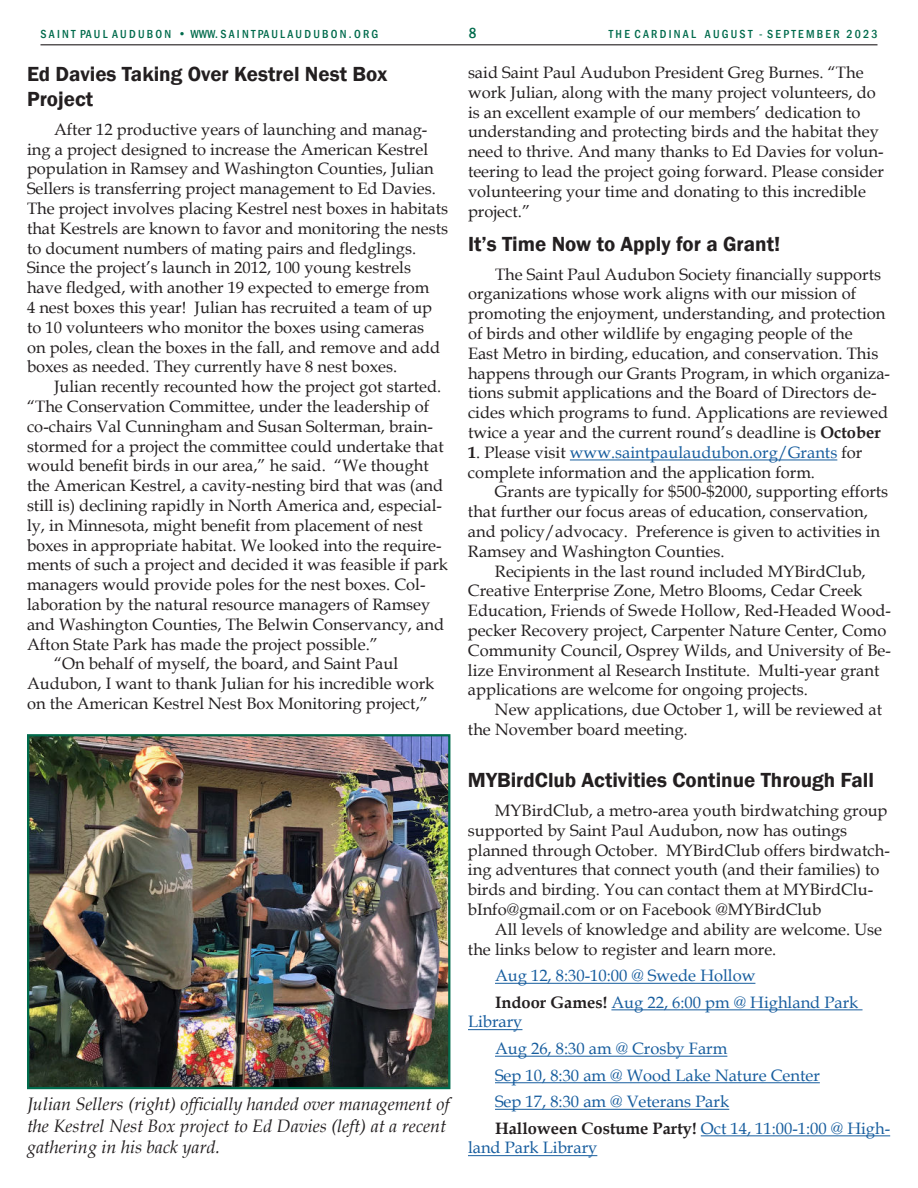
<style>
.page{position:relative;width:918px;height:1188px;background:#fff}
.page>*{position:absolute;margin:0;border:0;box-sizing:border-box;transform-origin:0 0}
.t1{font:600 21px/25.2px "Franklin Gothic";color:#231f20}
.t2{font:italic 18px/21.6px "Book Antiqua";color:#231f20}
.t3{font:16.5px/19.8px "Book Antiqua";color:#231f20}
.t4{font:16.5px/26.5px "Book Antiqua";color:#175d9e}
.t5{font:500 condensed 15px "Franklin Gothic";color:#006b4c}
.t6{font:500 condensed 12px "Franklin Gothic";letter-spacing:-.015em;color:#006b4c}
.s1{font-weight:700}
.s2{color:#175d9e}
.s3{font-weight:700;color:#231f20}
</style>
<div class="page">
<hr style="left:41px;top:44px;width:837px;height:1px;background:#231f20">
<img style="left:30px;top:737px;width:417px;height:349px">
<div style="left:27px;top:734px;width:423px;height:355px;border:2px solid #006b4c"></div>
<hr style="left:570px;top:459px;width:267px;height:1px;background:#175d9e">
<hr style="left:495px;top:983px;width:260px;height:1px;background:#175d9e">
<hr style="left:611px;top:1009px;width:252px;height:1px;background:#175d9e">
<hr style="left:468px;top:1029px;width:54px;height:1px;background:#175d9e">
<hr style="left:495px;top:1056px;width:232px;height:1px;background:#175d9e">
<hr style="left:495px;top:1082px;width:325px;height:1px;background:#175d9e">
<hr style="left:495px;top:1109px;width:234px;height:1px;background:#175d9e">
<hr style="left:701px;top:1135px;width:189px;height:1px;background:#175d9e">
<hr style="left:468px;top:1155px;width:129px;height:1px;background:#175d9e">
<p class="t6" style="left:40px;top:29px;width:339px">S A I N T PA U L A U D U B O N • WWW. S A I N T PA U L A U D U B O N . O R G</p>
<p class="t5" style="left:469px;top:26px;width:9px">8</p>
<p class="t6" style="left:609px;top:29px;width:270px">T H E C A R D I N A L A U G U S T - S E P T E M B E R 2 0 2 3</p>
<p class="t1" style="left:27px;top:62px;width:362px">Ed Davies Taking Over Kestrel Nest Box<br>Project</p>
<p class="t3" style="left:27px;top:119px;width:423px;text-indent:27px">After 12 productive years of launching and manag&shy;ing a project designed to increase the American Kestrel population in Ramsey and Washington Counties, Julian Sellers is transferring project management to Ed Davies.<br>The project involves placing Kestrel nest boxes in habitats that Kestrels are known to favor and monitoring the nests to document numbers of mating pairs and fledglings.<br>Since the project’s launch in 2012, 100 young kestrels have fledged, with another 19 expected to emerge from<br>4 nest boxes this year! Julian has recruited a team of up to 10 volunteers who monitor the boxes using cameras<br>on poles, clean the boxes in the fall, and remove and add boxes as needed. They currently have 8 nest boxes.</p>
<p class="t3" style="left:54px;top:379px;width:389px">Julian recently recounted how the project got started.</p>
<p class="t3" style="left:27px;top:396px;width:404px">“The Conservation Committee, under the leadership of</p>
<p class="t3" style="left:27px;top:416px;width:407px">co-chairs Val Cunningham and Susan Solterman, brain-</p>
<p class="t3" style="left:27px;top:438px;width:418px">stormed for a project the committee could undertake that</p>
<p class="t3" style="left:27px;top:455px;width:403px">would benefit birds in our area,” he said. “We thought</p>
<p class="t3" style="left:27px;top:478px;width:418px">the American Kestrel, a cavity-nesting bird that was (and</p>
<p class="t3" style="left:27px;top:497px;width:416px">still is) declining rapidly in North America and, especial-</p>
<p class="t3" style="left:27px;top:515px;width:397px">ly, in Minnesota, might benefit from placement of nest</p>
<p class="t3" style="left:27px;top:535px;width:416px">boxes in appropriate habitat. We looked into the require-</p>
<p class="t3" style="left:27px;top:557px;width:423px">ments of such a project and decided it was feasible if park</p>
<p class="t3" style="left:27px;top:574px;width:400px">managers would provide poles for the nest boxes. Col-</p>
<p class="t3" style="left:27px;top:594px;width:405px">laboration by the natural resource managers of Ramsey</p>
<p class="t3" style="left:27px;top:614px;width:419px">and Washington Counties, The Belwin Conservancy, and</p>
<p class="t3" style="left:27px;top:636px;width:353px">Afton State Park has made the project possible.”</p>
<p class="t3" style="left:54px;top:656px;width:346px">“On behalf of myself, the board, and Saint Paul</p>
<p class="t3" style="left:27px;top:676px;width:409px">Audubon, I want to thank Julian for his incredible work</p>
<p class="t3" style="left:27px;top:693px;width:403px">on the American Kestrel Nest Box Monitoring project,”</p>
<p class="t3" style="left:468px;top:62px;width:418px">said Saint Paul Audubon President Greg Burnes. “The work Julian, along with the many project volunteers, do is an excellent example of our members’ dedication to understanding and protecting birds and the habitat they need to thrive. And many thanks to Ed Davies for volun&shy;teering to lead the project going forward. Please consider volunteering your time and donating to this incredible project.”</p>
<p class="t1" style="left:468px;top:232px;width:314px">It’s Time Now to Apply for a Grant!</p>
<p class="t3" style="left:468px;top:264px;width:424px;text-indent:27px">The Saint Paul Audubon Society financially supports organizations whose work aligns with our mission of promoting the enjoyment, understanding, and protection of birds and other wildlife by engaging people of the<br>East Metro in birding, education, and conservation. This happens through our Grants Program, in which organiza&shy;tions submit applications and the Board of Directors de&shy;cides which programs to fund. Applications are reviewed twice a year and the current round’s deadline is <span class="s1">October</span></p>
<p class="t3" style="left:468px;top:444px;width:396px"><span class="s1">1</span>. Please visit <span class="s2">www.saintpaulaudubon.org/Grants</span> for complete information and the application form.</p>
<p class="t3" style="left:468px;top:482px;width:422px;text-indent:27px">Grants are typically for $500-$2000, supporting efforts that further our focus areas of education, conservation, and policy/advocacy. Preference is given to activities in Ramsey and Washington Counties.</p>
<p class="t3" style="left:468px;top:561px;width:424px;text-indent:27px">Recipients in the last round included MYBirdClub, Creative Enterprise Zone, Metro Blooms, Cedar Creek Education, Friends of Swede Hollow, Red-Headed Wood&shy;pecker Recovery project, Carpenter Nature Center, Como Community Council, Osprey Wilds, and University of Be&shy;lize Environment al Research Institute. Multi-year grant applications are welcome for ongoing projects.</p>
<p class="t3" style="left:468px;top:699px;width:416px;text-indent:27px">New applications, due October 1, will be reviewed at the November board meeting.</p>
<p class="t1" style="left:468px;top:769px;width:408px">MYBirdClub Activities Continue Through Fall</p>
<p class="t3" style="left:468px;top:800px;width:423px;text-indent:27px">MYBirdClub, a metro-area youth birdwatching group supported by Saint Paul Audubon, now has outings planned through October. MYBirdClub offers birdwatch&shy;ing adventures that connect youth (and their families) to birds and birding. You can contact them at MYBirdClu&shy;bInfo@gmail.com or on Facebook @MYBirdClub</p>
<p class="t3" style="left:468px;top:921px;width:416px;text-indent:27px">All levels of knowledge and ability are welcome. Use the links below to register and learn more.</p>
<p class="t4" style="left:495px;top:962px;width:365px">Aug 12, 8:30-10:00 @ Swede Hollow<br><span class="s3">Indoor Games!</span> Aug 22, 6:00 pm @ Highland Park</p>
<p class="t4" style="left:495px;top:1011px;width:397px;text-indent:-27px">Library<br>Aug 26, 8:30 am @ Crosby Farm<br>Sep 10, 8:30 am @ Wood Lake Nature Center<br>Sep 17, 8:30 am @ Veterans Park<br><span class="s3">Halloween Costume Party!</span> Oct 14, 11:00-1:00 @ High-</p>
<p class="t4" style="left:468px;top:1137px;width:131px">land Park Library</p>
<p class="t2" style="left:27px;top:1093px;width:424px">Julian Sellers (right) officially handed over management of the Kestrel Nest Box project to Ed Davies (left) at a recent gathering in his back yard.</p>
</div>
